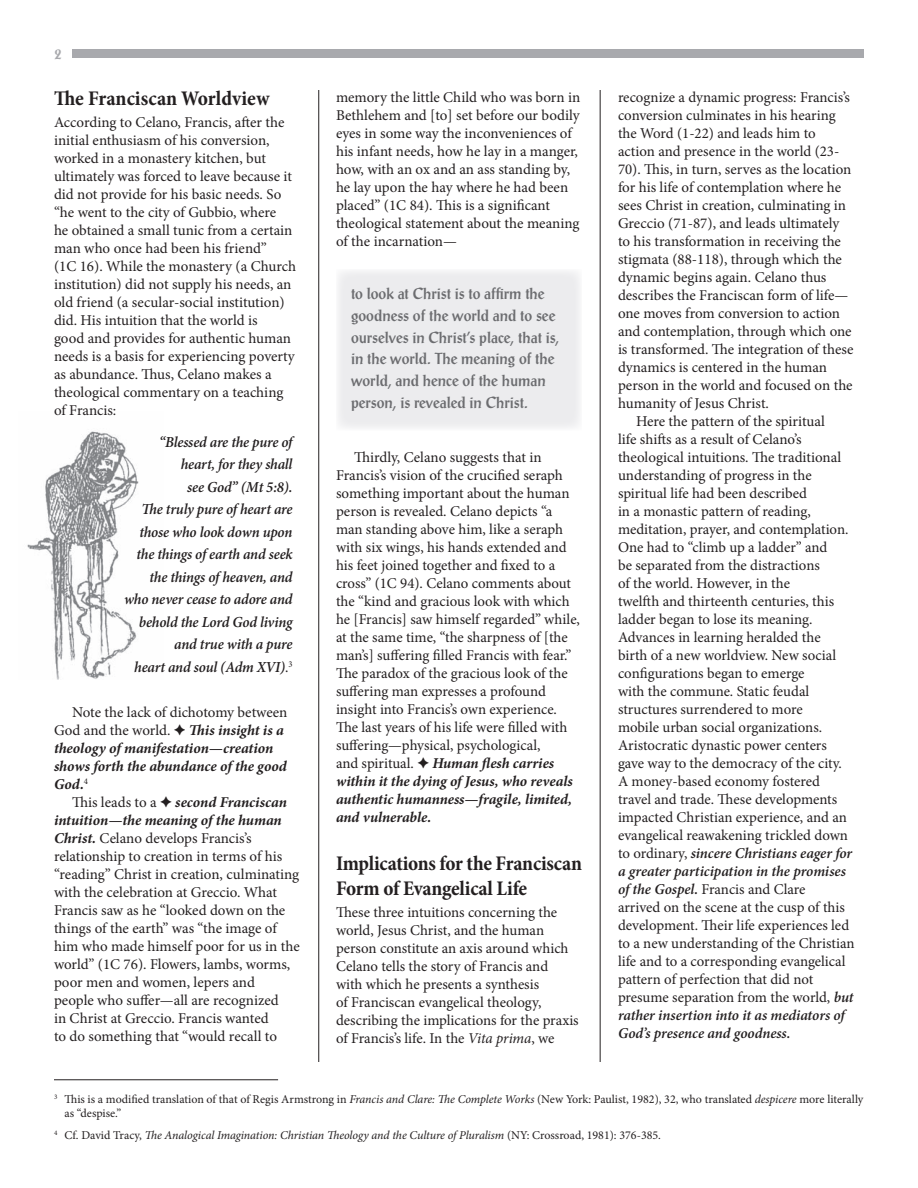
<style>
.page{position:relative;width:918px;height:1188px;background:#fff}
.page>*{position:absolute;margin:0;border:0;box-sizing:border-box;transform-origin:0 0}
.subHEAD{font:700 condensed 21px/25.2px "Minion Pro";letter-spacing:-.01em;color:#231f20}
.BOX{font:700 15.75px/21.8px "Post Antiqua";color:#6c6d70;scale:.92 1}
.text{font:italic 600 15.3px/22.5px "Minion Pro";letter-spacing:-.015em;color:#231f20;text-align:right;scale:.96 1}
.text-2{font:15px/18px "Minion Pro";color:#231f20}
.text-3{font:italic 700 15px/18px "Minion Pro";letter-spacing:-.005em;color:#231f20}
.BIG{font:700 15px "Post Antiqua";color:#a8a9ad}
.text-4{font:12px/14.4px "Minion Pro";letter-spacing:-.005em;color:#231f20}
.text-5{font:italic 12px "Minion Pro";letter-spacing:-.01em;color:#231f20}
.s1{font-weight:400;font-style:normal}
.s2{font-weight:700;font-style:italic}
.s3{font-style:italic}
.s4{font-weight:600;font-style:italic}
.s5{font-style:normal}
</style>
<div class="page">
<div style="left:336px;top:269px;width:246px;height:161px;background:#ececee"></div>
<img style="left:27px;top:431px;width:112px;height:249px">
<hr style="left:318px;top:90px;width:1px;height:972px;background:#231f20">
<hr style="left:600px;top:90px;width:1px;height:972px;background:#231f20">
<div style="left:72px;top:50px;width:792px;height:8px;background:#a8a9ad"></div>
<hr style="left:54px;top:1079px;width:224px;height:1px;background:#231f20">
<p class="BIG" style="left:54px;top:45px;width:9px">2</p>
<p class="subHEAD" style="left:54px;top:86px;width:217px">The Franciscan Worldview</p>
<p class="text-2" style="left:54px;top:114px;width:244px">According to Celano, Francis, after the initial enthusiasm of his conversion, worked in a monastery kitchen, but ultimately was forced to leave because it did not provide for his basic needs. So “he went to the city of Gubbio, where<br>he obtained a small tunic from a certain man who once had been his friend”<br>(1C 16). While the monastery (a Church institution) did not supply his needs, an old friend (a secular-social institution) did. His intuition that the world is<br>good and provides for authentic human needs is a basis for experiencing poverty as abundance. Thus, Celano makes a theological commentary on a teaching of Francis:</p>
<p class="text" style="left:124px;top:431px;width:177px">“Blessed are the pure of heart, for they shall<br>see God” (Mt 5:8).<br>The truly pure of heart are those who look down upon the things of earth and seek the things of heaven, and who never cease to adore and behold the Lord God living and true with a pure<br>heart and soul (Adm XVI)<span class="s1">.</span><sup>3</sup></p>
<p class="text-3" style="left:54px;top:703px;width:235px;text-indent:18px"><span class="s1">Note the lack of dichotomy between<br>God and the world.</span> ✦ This insight is a theology of manifestation—creation shows forth the abundance of the good<br>God.<sup>4</sup></p>
<p class="text-2" style="left:54px;top:793px;width:247px;text-indent:18px">This leads to a ✦ <span class="s2">second Franciscan intuition—the meaning of the human Christ.</span> Celano develops Francis’s relationship to creation in terms of his “reading” Christ in creation, culminating with the celebration at Greccio. What Francis saw as he “looked down on the things of the earth” was “the image of him who made himself poor for us in the world” (1C 76). Flowers, lambs, worms, poor men and women, lepers and<br>people who suffer—all are recognized<br>in Christ at Greccio. Francis wanted<br>to do something that “would recall to</p>
<p class="text-2" style="left:336px;top:88px;width:246px">memory the little Child who was born in Bethlehem and [to] set before our bodily eyes in some way the inconveniences of his infant needs, how he lay in a manger, how, with an ox and an ass standing by, he lay upon the hay where he had been placed” (1C 84). This is a significant theological statement about the meaning of the incarnation—</p>
<p class="BOX" style="left:351px;top:282px;width:228px">to look at Christ is to affirm the goodness of the world and to see ourselves in Christ’s place, that is, in the world. The meaning of the world, and hence of the human person, is revealed in Christ.</p>
<p class="text-2" style="left:336px;top:448px;width:245px;text-indent:18px">Thirdly, Celano suggests that in Francis’s vision of the crucified seraph something important about the human person is revealed. Celano depicts “a man standing above him, like a seraph with six wings, his hands extended and his feet joined together and fixed to a cross” (1C 94). Celano comments about the “kind and gracious look with which he [Francis] saw himself regarded” while, at the same time, “the sharpness of [the man’s] suffering filled Francis with fear.” The paradox of the gracious look of the suffering man expresses a profound insight into Francis’s own experience.<br>The last years of his life were filled with suffering—physical, psychological,<br>and spiritual. ✦ <span class="s2">Human flesh carries within it the dying of Jesus, who reveals authentic humanness—fragile, limited, and vulnerable.</span></p>
<p class="subHEAD" style="left:336px;top:850px;width:247px">Implications for the Franciscan<br>Form of Evangelical Life</p>
<p class="text-2" style="left:336px;top:903px;width:244px">These three intuitions concerning the world, Jesus Christ, and the human person constitute an axis around which Celano tells the story of Francis and<br>with which he presents a synthesis<br>of Franciscan evangelical theology, describing the implications for the praxis of Francis’s life. In the <span class="s3">Vita prima</span>, we</p>
<p class="text-2" style="left:618px;top:88px;width:237px">recognize a dynamic progress: Francis’s conversion culminates in his hearing the Word (1-22) and leads him to action and presence in the world (23- 70). This, in turn, serves as the location for his life of contemplation where he sees Christ in creation, culminating in Greccio (71-87), and leads ultimately to his transformation in receiving the stigmata (88-118), through which the dynamic begins again. Celano thus describes the Franciscan form of life— one moves from conversion to action and contemplation, through which one is transformed. The integration of these dynamics is centered in the human person in the world and focused on the humanity of Jesus Christ.</p>
<p class="text-2" style="left:618px;top:412px;width:238px;text-indent:18px">Here the pattern of the spiritual<br>life shifts as a result of Celano’s theological intuitions. The traditional understanding of progress in the spiritual life had been described<br>in a monastic pattern of reading, meditation, prayer, and contemplation.<br>One had to “climb up a ladder” and<br>be separated from the distractions<br>of the world. However, in the<br>twelfth and thirteenth centuries, this ladder began to lose its meaning.<br>Advances in learning heralded the<br>birth of a new worldview. New social configurations began to emerge<br>with the commune. Static feudal structures surrendered to more<br>mobile urban social organizations.<br>Aristocratic dynastic power centers gave way to the democracy of the city.<br>A money-based economy fostered travel and trade. These developments impacted Christian experience, and an evangelical reawakening trickled down to ordinary, <span class="s4">sincere Christians eager for a greater participation in the promises of the Gospel.</span> Francis and Clare<br>arrived on the scene at the cusp of this development. Their life experiences led to a new understanding of the Christian life and to a corresponding evangelical pattern of perfection that did not presume separation from the world, <span class="s4">but rather insertion into it as mediators of God’s presence and goodness.</span></p>
<p class="text-4" style="left:64px;top:1092px;width:800px;text-indent:-10px"><sup>3</sup> This is a modified translation of that of Regis Armstrong in <span class="s3">Francis and Clare: The Complete Works</span> (New York: Paulist, 1982), 32, who translated <span class="s3">despicere</span> more literally as “despise.”</p>
<p class="text-5" style="left:54px;top:1127px;width:609px"><sup>4</sup> <span class="s5">Cf. David Tracy,</span> The Analogical Imagination: Christian Theology and the Culture of Pluralism <span class="s5">(NY: Crossroad, 1981): 376-385.</span></p>
</div>
